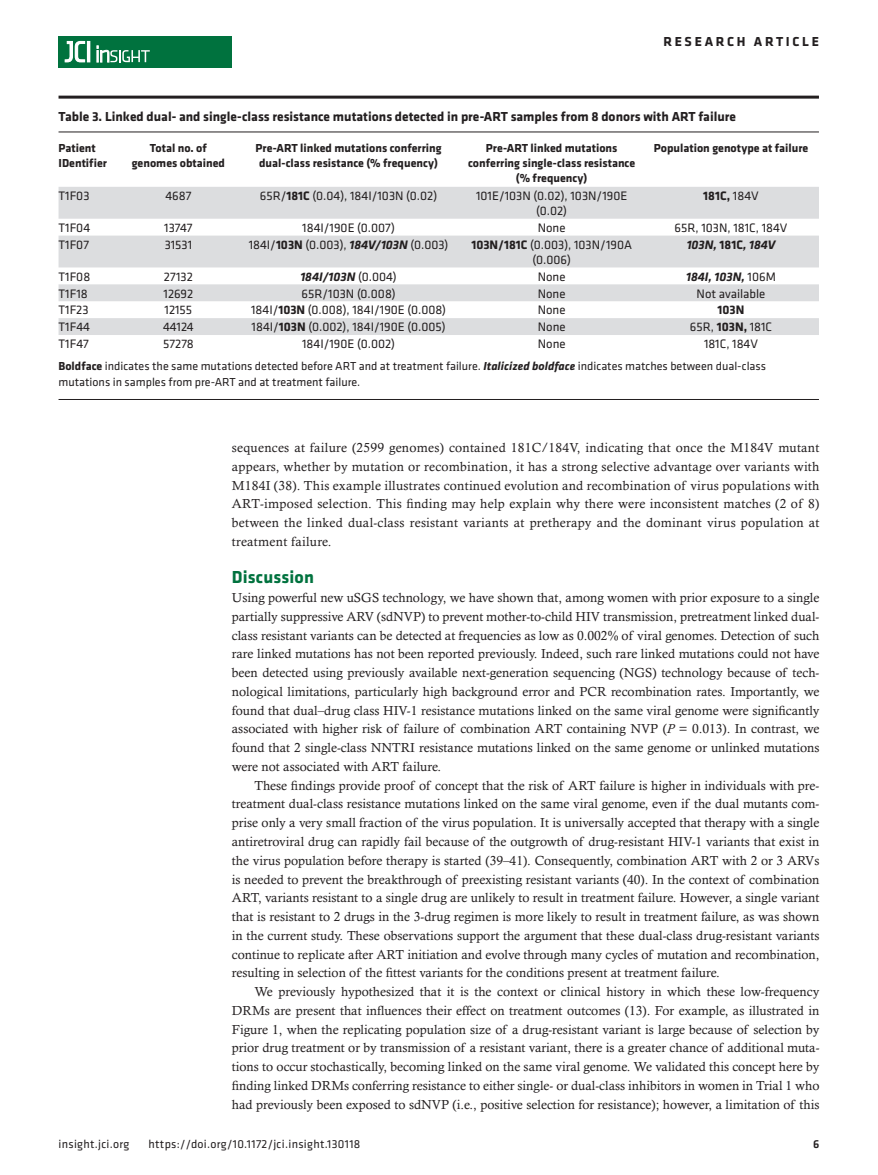
<style>
.page{position:relative;width:878px;height:1175px;background:#fff}
.page>*{position:absolute;margin:0;border:0;box-sizing:border-box;transform-origin:0 0}
.t1{font:700 18px "Klavika";letter-spacing:.01em;color:#00723e}
.t2{font:700 13.5px "Klavika Basic";color:#231f20}
.t3{font:700 13.5px "Klavika Basic";letter-spacing:.2em;color:#231f20}
.t4{font:13.2px/18.8px "Calisto MT Std";color:#231f20;text-align:justify}
.t5{font:12.75px/15px "Klavika";color:#231f20;text-align:center}
.t6{font:italic 700 12.75px "Klavika";color:#231f20}
.t7{font:700 12.75px "Klavika";color:#231f20}
.t8{font:700 12px/15px "Klavika";color:#231f20}
.t9{font:12px/16.5px "Klavika Basic";color:#231f20}
.t10{font:12px "Klavika Basic";letter-spacing:.025em;color:#231f20}
.t11{font:500 12px "Klavika Basic";color:#231f20}
.s1{font-weight:700}
.s2{font-weight:400}
.s3{font-weight:700;font-style:italic}
.s4{font-style:normal}
.s5{font-weight:400;font-style:normal}
.s6{font-style:italic}
</style>
<div class="page">
<div style="left:59px;top:36px;width:173px;height:31px;background:#00723e"></div>
<hr style="left:87px;top:41px;width:3px;height:21px;background:#fff">
<svg style="left:64px;top:41px;width:21px;height:22px"></svg>
<svg style="left:97px;top:46px;width:53px;height:16px"></svg>
<hr style="left:59px;top:96px;width:760px;height:3px;background:#231f20">
<hr style="left:59px;top:132px;width:760px;height:1px;background:#231f20">
<hr style="left:59px;top:399px;width:760px;height:1px;background:#231f20">
<svg style="left:59px;top:187px;width:760px;height:148px;fill:#dcdddf"></svg>
<p class="t3" style="left:663px;top:32px;width:157px">RESEARCH ARTICLE</p>
<p class="t2" style="left:59px;top:107px;width:679px">Table 3. Linked dual- and single-class resistance mutations detected in pre-ART samples from 8 donors with ART failure</p>
<p class="t8" style="left:59px;top:140px;width:50px">Patient<br>IDentifier</p>
<p class="t8" style="left:132px;top:140px;width:95px;text-align:center">Total no. of genomes obtained</p>
<p class="t8" style="left:255px;top:140px;width:187px">Pre-ART linked mutations conferring dual-class resistance (% frequency)</p>
<p class="t8" style="left:468px;top:140px;width:169px;text-align:center">Pre-ART linked mutations conferring single-class resistance (% frequency)</p>
<p class="t8" style="left:653px;top:140px;width:156px">Population genotype at failure</p>
<p class="t5" style="left:59px;top:188px;width:33px">T1F03</p>
<p class="t5" style="left:165px;top:188px;width:27px">4687</p>
<p class="t5" style="left:260px;top:188px;width:179px">65R/<span class="s1">181C</span> (0.04), 184I/103N (0.02)</p>
<p class="t5" style="left:476px;top:188px;width:153px">101E/103N (0.02), 103N/190E (0.02)</p>
<p class="t7" style="left:703px;top:187px;width:57px">181C, <span class="s2">184V</span></p>
<p class="t5" style="left:59px;top:220px;width:33px">T1F04</p>
<p class="t5" style="left:164px;top:220px;width:30px">13747</p>
<p class="t5" style="left:302px;top:220px;width:94px">184I/190E (0.007)</p>
<p class="t5" style="left:537px;top:220px;width:29px">None</p>
<p class="t5" style="left:674px;top:220px;width:114px">65R, 103N, 181C, 184V</p>
<p class="t5" style="left:59px;top:237px;width:32px">T1F07</p>
<p class="t5" style="left:165px;top:237px;width:29px">31531</p>
<p class="t5" style="left:249px;top:237px;width:201px">184I/<span class="s1">103N</span> (0.003), <span class="s3">184V/103N</span> (0.003)</p>
<p class="t5" style="left:471px;top:237px;width:162px"><span class="s1">103N/181C</span> (0.003), 103N/190A (0.006)</p>
<p class="t6" style="left:686px;top:235px;width:90px">103N, <span class="s4">181C</span>, 184V</p>
<p class="t5" style="left:59px;top:268px;width:33px">T1F08</p>
<p class="t5" style="left:164px;top:268px;width:30px">27132</p>
<p class="t6" style="left:300px;top:267px;width:98px">184I/103N <span class="s5">(0.004)</span></p>
<p class="t5" style="left:537px;top:268px;width:29px">None</p>
<p class="t6" style="left:686px;top:267px;width:91px">184I, 103N, <span class="s5">106M</span></p>
<p class="t5" style="left:59px;top:285px;width:31px">T1F18</p>
<p class="t5" style="left:163px;top:285px;width:31px">12692</p>
<p class="t5" style="left:301px;top:285px;width:96px">65R/103N (0.008)</p>
<p class="t5" style="left:537px;top:285px;width:29px">None</p>
<p class="t5" style="left:696px;top:285px;width:70px">Not available</p>
<p class="t5" style="left:59px;top:302px;width:32px">T1F23</p>
<p class="t5" style="left:164px;top:302px;width:29px">12155</p>
<p class="t5" style="left:251px;top:302px;width:196px">184I/<span class="s1">103N</span> (0.008), 184I/190E (0.008)</p>
<p class="t5" style="left:537px;top:302px;width:29px">None</p>
<p class="t7" style="left:717px;top:301px;width:28px">103N</p>
<p class="t5" style="left:59px;top:319px;width:33px">T1F44</p>
<p class="t5" style="left:163px;top:319px;width:32px">44124</p>
<p class="t5" style="left:252px;top:319px;width:195px">184I/<span class="s1">103N</span> (0.002), 184I/190E (0.005)</p>
<p class="t5" style="left:537px;top:319px;width:29px">None</p>
<p class="t5" style="left:690px;top:319px;width:84px">65R, <span class="s1">103N,</span> 181C</p>
<p class="t5" style="left:59px;top:336px;width:32px">T1F47</p>
<p class="t5" style="left:163px;top:336px;width:32px">57278</p>
<p class="t5" style="left:302px;top:336px;width:94px">184I/190E (0.002)</p>
<p class="t5" style="left:537px;top:336px;width:29px">None</p>
<p class="t5" style="left:704px;top:336px;width:55px">181C, 184V</p>
<p class="t9" style="left:59px;top:357px;width:709px"><span class="s1">Boldface</span> indicates the same mutations detected before ART and at treatment failure. <span class="s3">Italicized boldface</span> indicates matches between dual-class mutations in samples from pre-ART and at treatment failure.</p>
<p class="t4" style="left:232px;top:438px;width:589px">sequences at failure (2599 genomes) contained 181C/184V, indicating that once the M184V mutant appears, whether by mutation or recombination, it has a strong selective advantage over variants with M184I (38). This example illustrates continued evolution and recombination of virus populations with ART-imposed selection. This finding may help explain why there were inconsistent matches (2 of 8) between the linked dual-class resistant variants at pretherapy and the dominant virus population at treatment failure.</p>
<h1 class="t1" style="left:232px;top:564px;width:84px">Discussion</h1>
<p class="t4" style="left:232px;top:588px;width:589px">Using powerful new uSGS technology, we have shown that, among women with prior exposure to a single partially suppressive ARV (sdNVP) to prevent mother-to-child HIV transmission, pretreatment linked dual&shy;class resistant variants can be detected at frequencies as low as 0.002% of viral genomes. Detection of such rare linked mutations has not been reported previously. Indeed, such rare linked mutations could not have been detected using previously available next-generation sequencing (NGS) technology because of tech&shy;nological limitations, particularly high background error and PCR recombination rates. Importantly, we found that dual–drug class HIV-1 resistance mutations linked on the same viral genome were significantly associated with higher risk of failure of combination ART containing NVP (<span class="s6">P</span> = 0.013). In contrast, we found that 2 single-class NNTRI resistance mutations linked on the same genome or unlinked mutations were not associated with ART failure.</p>
<p class="t4" style="left:232px;top:776px;width:589px;text-indent:22px">These findings provide proof of concept that the risk of ART failure is higher in individuals with pre&shy;treatment dual-class resistance mutations linked on the same viral genome, even if the dual mutants com&shy;prise only a very small fraction of the virus population. It is universally accepted that therapy with a single antiretroviral drug can rapidly fail because of the outgrowth of drug-resistant HIV-1 variants that exist in the virus population before therapy is started (39–41). Consequently, combination ART with 2 or 3 ARVs is needed to prevent the breakthrough of preexisting resistant variants (40). In the context of combination ART, variants resistant to a single drug are unlikely to result in treatment failure. However, a single variant that is resistant to 2 drugs in the 3-drug regimen is more likely to result in treatment failure, as was shown in the current study. These observations support the argument that these dual-class drug-resistant variants continue to replicate after ART initiation and evolve through many cycles of mutation and recombination, resulting in selection of the fittest variants for the conditions present at treatment failure.</p>
<p class="t4" style="left:232px;top:982px;width:589px;text-indent:22px">We previously hypothesized that it is the context or clinical history in which these low-frequency DRMs are present that influences their effect on treatment outcomes (13). For example, as illustrated in Figure 1, when the replicating population size of a drug-resistant variant is large because of selection by prior drug treatment or by transmission of a resistant variant, there is a greater chance of additional muta&shy;tions to occur stochastically, becoming linked on the same viral genome. We validated this concept here by finding linked DRMs conferring resistance to either single- or dual-class inhibitors in women in Trial 1 who had previously been exposed to sdNVP (i.e., positive selection for resistance); however, a limitation of this</p>
<p class="t10" style="left:58px;top:1135px;width:72px">insight.jci.org</p>
<p class="t10" style="left:148px;top:1135px;width:213px">https://doi.org/10.1172/jci.insight.130118</p>
<p class="t11" style="left:813px;top:1135px;width:8px">6</p>
</div>
